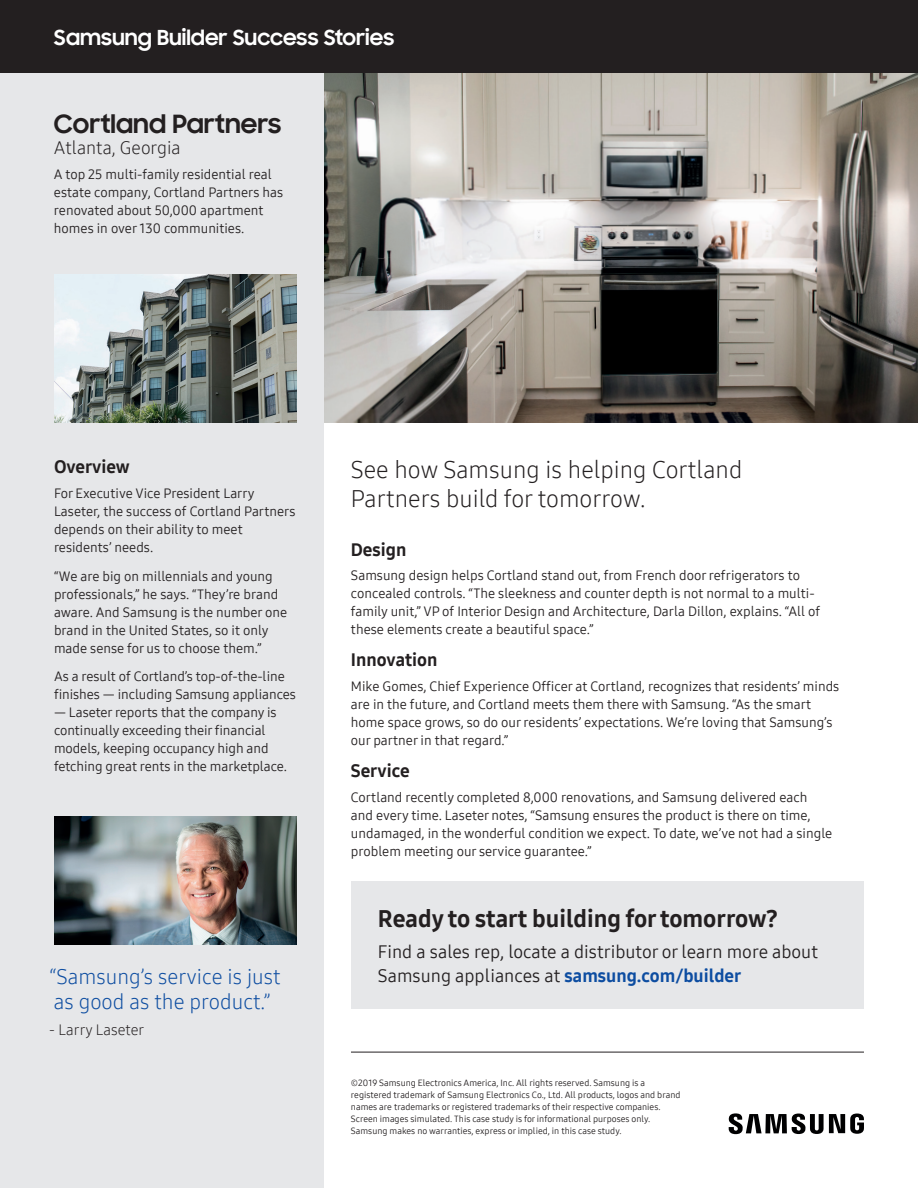
<style>
.page{position:relative;width:918px;height:1188px;background:#fff}
.page>*{position:absolute;margin:0;border:0;box-sizing:border-box;transform-origin:0 0}
.t1{font:700 25.5px "Samsung Sharp Sans";color:#231f20}
.t2{font:24px/28.8px "Samsung One 300";color:#231f20}
.t3{font:24px "Samsung One 800";color:#231f20}
.t4{font:21px/25.2px "Samsung One 300";color:#0d4da1}
.t5{font:700 21px "Samsung Sharp Sans";color:#fff}
.t6{font:18px/24px "Samsung One 400";color:#231f20}
.t7{font:18px "Samsung One 800";color:#231f20}
.t8{font:18px "Samsung One 300";color:#231f20}
.t9{font:15px "Samsung One 300";color:#231f20}
.t10{font:13.5px/18px "Samsung One 400";color:#231f20}
.t11{font:9px/12px "Samsung One 400";color:#231f20}
.s1{font-family:"Samsung One 800";color:#0d4da1}
</style>
<div class="page">
<div style="left:0;top:0;width:918px;height:74px;background:#231f20"></div>
<div style="left:1px;top:74px;width:323px;height:1114px;background:#e6e7e9"></div>
<svg style="left:729px;top:1113px;width:135px;height:21px"></svg>
<div style="left:351px;top:881px;width:513px;height:128px;background:#e6e7e9"></div>
<hr style="left:351px;top:1052px;width:513px;height:1px;background:#231f20">
<img style="left:54px;top:274px;width:243px;height:149px">
<img style="left:324px;top:74px;width:594px;height:349px">
<img style="left:54px;top:817px;width:243px;height:127px">
<h3 class="t5" style="left:54px;top:22px;width:342px">Samsung Builder Success Stories</h3>
<h1 class="t1" style="left:54px;top:105px;width:229px">Cortland Partners</h1>
<h3 class="t8" style="left:54px;top:136px;width:128px">Atlanta, Georgia</h3>
<p class="t10" style="left:54px;top:165px;width:231px">A top 25 multi-family residential real estate company, Cortland Partners has renovated about 50,000 apartment homes in over 130 communities.</p>
<h3 class="t7" style="left:54px;top:455px;width:77px">Overview</h3>
<p class="t10" style="left:54px;top:484px;width:243px">For Executive Vice President Larry<br>Laseter, the success of Cortland Partners depends on their ability to meet residents’ needs.</p>
<p class="t10" style="left:54px;top:567px;width:235px">“We are big on millennials and young professionals,” he says. “They’re brand aware. And Samsung is the number one brand in the United States, so it only made sense for us to choose them.”</p>
<p class="t10" style="left:54px;top:667px;width:244px">As a result of Cortland’s top-of-the-line finishes — including Samsung appliances</p>
<p class="t10" style="left:54px;top:703px;width:235px">— Laseter reports that the company is continually exceeding their financial models, keeping occupancy high and fetching great rents in the marketplace.</p>
<h3 class="t4" style="left:50px;top:963px;width:232px">“Samsung’s service is just as good as the product.”</h3>
<p class="t9" style="left:49px;top:1020px;width:97px">- Larry Laseter</p>
<h2 class="t2" style="left:351px;top:455px;width:393px">See how Samsung is helping Cortland<br>Partners build for tomorrow.</h2>
<h3 class="t7" style="left:351px;top:537px;width:57px">Design</h3>
<p class="t10" style="left:351px;top:566px;width:471px">Samsung design helps Cortland stand out, from French door refrigerators to concealed controls. “The sleekness and counter depth is not normal to a multi&shy;family unit,” VP of Interior Design and Architecture, Darla Dillon, explains. “All of these elements create a beautiful space.”</p>
<h3 class="t7" style="left:351px;top:648px;width:88px">Innovation</h3>
<p class="t10" style="left:351px;top:677px;width:490px">Mike Gomes, Chief Experience Officer at Cortland, recognizes that residents’ minds are in the future, and Cortland meets them there with Samsung. “As the smart home space grows, so do our residents’ expectations. We’re loving that Samsung’s our partner in that regard.”</p>
<h3 class="t7" style="left:351px;top:759px;width:60px">Service</h3>
<p class="t10" style="left:351px;top:788px;width:483px">Cortland recently completed 8,000 renovations, and Samsung delivered each and every time. Laseter notes, “Samsung ensures the product is there on time, undamaged, in the wonderful condition we expect. To date, we’ve not had a single problem meeting our service guarantee.”</p>
<h2 class="t3" style="left:378px;top:902px;width:402px">Ready to start building for tomorrow?</h2>
<h3 class="t6" style="left:378px;top:939px;width:442px">Find a sales rep, locate a distributor or learn more about<br>Samsung appliances at <span class="s1">samsung.com/builder</span></h3>
<p class="t11" style="left:351px;top:1077px;width:331px">©2019 Samsung Electronics America, Inc. All rights reserved. Samsung is a registered trademark of Samsung Electronics Co., Ltd. All products, logos and brand names are trademarks or registered trademarks of their respective companies.<br>Screen images simulated. This case study is for informational purposes only.<br>Samsung makes no warranties, express or implied, in this case study.</p>
</div>
